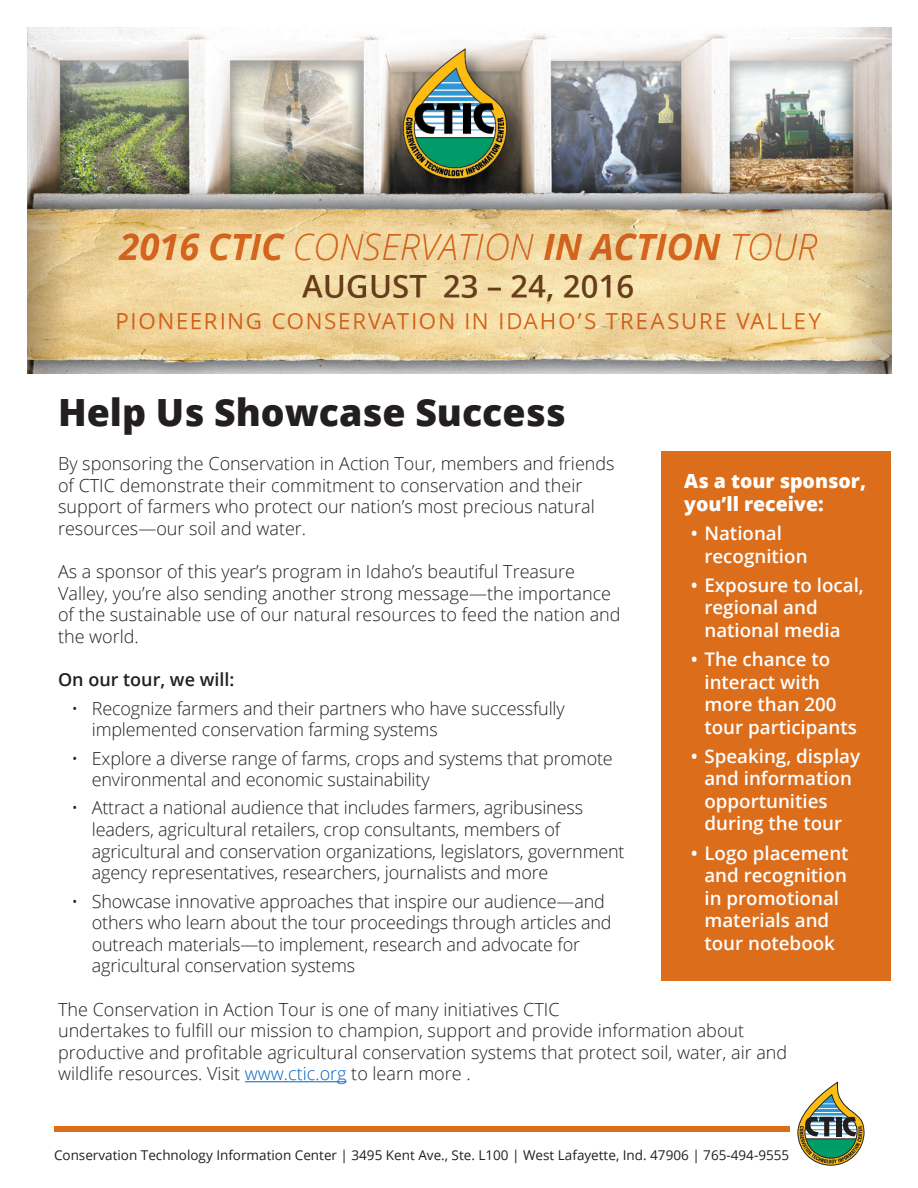
<style>
.page{position:relative;width:918px;height:1188px;background:#fff}
.page>*{position:absolute;margin:0;border:0;box-sizing:border-box;transform-origin:0 0}
.t1{font:800 37.5px "Open Sans";color:#231f20}
.t2{font:800 19.5px/23.4px "Open Sans";color:#fff}
.t3{font:600 18.75px/22.5px "Open Sans";color:#fff}
.t4{font:300 18px/21.6px "Open Sans";letter-spacing:-.01em;color:#231f20}
.t5{font:600 18px "Open Sans";color:#231f20}
.t6{font:13.5px "Open Sans";color:#231f20}
.s1{color:#0563c1}
</style>
<div class="page">
<img style="left:27px;top:27px;width:864px;height:347px">
<hr style="left:245px;top:1081px;width:102px;height:1px;background:#0563c1">
<div style="left:661px;top:451px;width:230px;height:530px;background:#db6d1b"></div>
<div style="left:54px;top:1126px;width:736px;height:5px;background:#db6d1b"></div>
<svg style="left:798px;top:1081px;width:67px;height:85px"></svg>
<p class="t1" style="left:58px;top:384px;width:509px">Help Us Showcase Success</p>
<p class="t4" style="left:58px;top:452px;width:558px">By sponsoring the Conservation in Action Tour, members and friends of CTIC demonstrate their commitment to conservation and their support of farmers who protect our nation’s most precious natural resources—our soil and water.</p>
<p class="t4" style="left:58px;top:560px;width:564px">As a sponsor of this year’s program in Idaho’s beautiful Treasure Valley, you’re also sending another strong message—the importance of the sustainable use of our natural resources to feed the nation and the world.</p>
<p class="t5" style="left:58px;top:667px;width:178px">On our tour, we will:</p>
<p class="t4" style="left:92px;top:697px;width:474px;text-indent:-20px">• Recognize farmers and their partners who have successfully implemented conservation farming systems</p>
<p class="t4" style="left:92px;top:747px;width:522px;text-indent:-20px">• Explore a diverse range of farms, crops and systems that promote environmental and economic sustainability</p>
<p class="t4" style="left:92px;top:797px;width:534px;text-indent:-20px">• Attract a national audience that includes farmers, agribusiness leaders, agricultural retailers, crop consultants, members of agricultural and conservation organizations, legislators, government agency representatives, researchers, journalists and more</p>
<p class="t4" style="left:92px;top:890px;width:521px;text-indent:-20px">• Showcase innovative approaches that inspire our audience—and others who learn about the tour proceedings through articles and outreach materials—to implement, research and advocate for agricultural conservation systems</p>
<p class="t4" style="left:58px;top:998px;width:731px">The Conservation in Action Tour is one of many initiatives CTIC<br>undertakes to fulfill our mission to champion, support and provide information about productive and profitable agricultural conservation systems that protect soil, water, air and wildlife resources. Visit <span class="s1">www.ctic.org</span> to learn more .</p>
<p class="t2" style="left:684px;top:468px;width:183px">As a tour sponsor, you’ll receive:</p>
<p class="t3" style="left:704px;top:522px;width:105px;text-indent:-14px">• National recognition</p>
<p class="t3" style="left:704px;top:574px;width:161px;text-indent:-14px">• Exposure to local, regional and national media</p>
<p class="t3" style="left:704px;top:648px;width:154px;text-indent:-14px">• The chance to interact with more than 200 tour participants</p>
<p class="t3" style="left:704px;top:745px;width:157px;text-indent:-14px">• Speaking, display and information opportunities during the tour</p>
<p class="t3" style="left:704px;top:841px;width:146px;text-indent:-14px">• Logo placement and recognition in promotional materials and tour notebook</p>
<p class="t6" style="left:54px;top:1146px;width:737px">Conservation Technology Information Center | 3495 Kent Ave., Ste. L100 | West Lafayette, Ind. 47906 | 765-494-9555</p>
</div>
